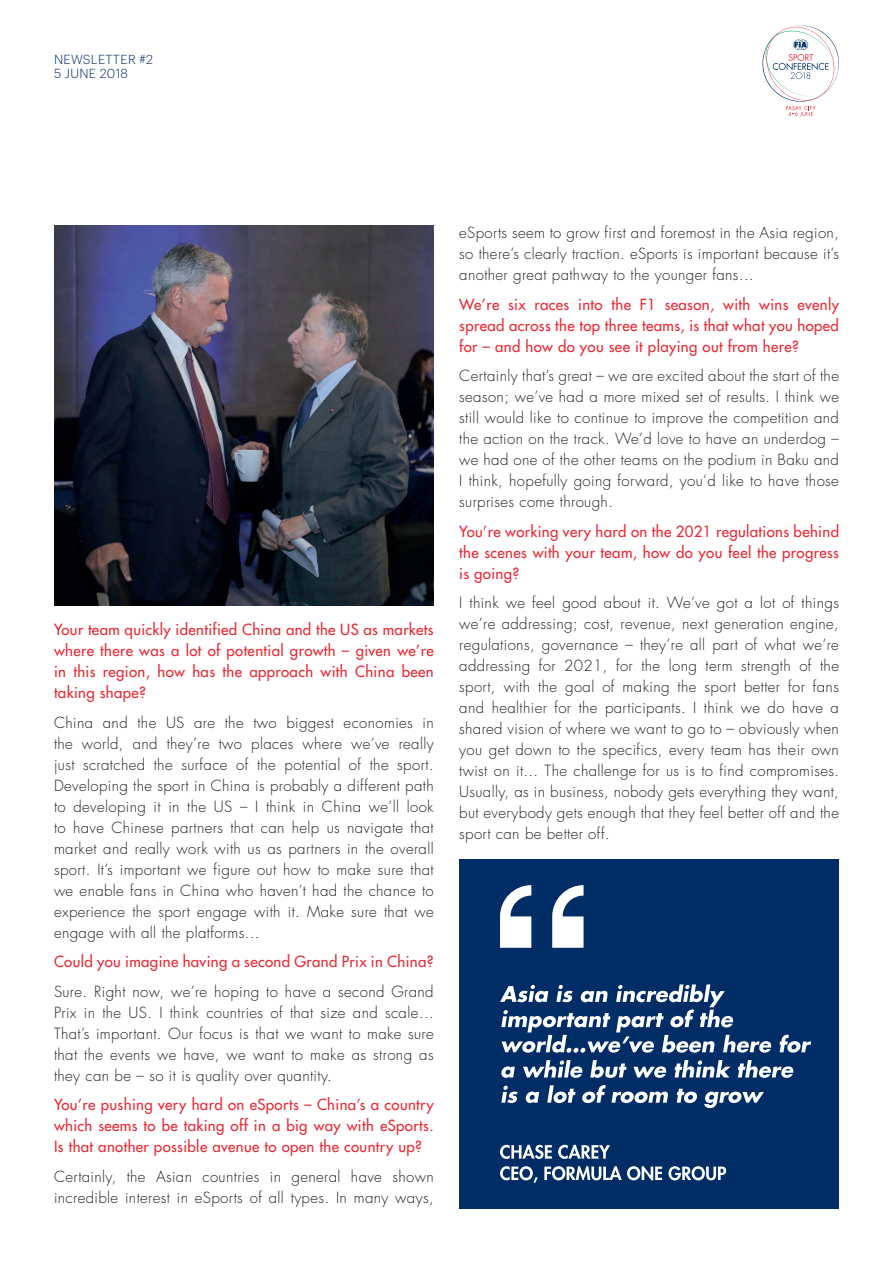
<style>
.page{position:relative;width:893px;height:1263px;background:#fff}
.page>*{position:absolute;margin:0;border:0;box-sizing:border-box;transform-origin:0 0}
.t1{font:300 15px/21px "Futura Std";letter-spacing:.025em;color:#231f20;text-align:justify}
.t2{font:500 15px/21px "Futura Std";letter-spacing:.025em;color:#e82a34;text-align:justify}
.t3{font:300 12.75px/13px "Graphik";letter-spacing:.025em;color:#002d66}
</style>
<div class="page">
<svg style="left:762px;top:25px;width:77px;height:91px"></svg>
<img style="left:54px;top:226px;width:380px;height:380px">
<div style="left:459px;top:859px;width:380px;height:350px;background:#002d66"></div>
<svg style="left:500px;top:885px;width:84px;height:63px"></svg>
<svg style="left:500px;top:1166px;width:226px;height:17px"></svg>
<svg style="left:500px;top:1145px;width:110px;height:14px"></svg>
<svg style="left:501px;top:1085px;width:263px;height:23px"></svg>
<svg style="left:501px;top:1060px;width:293px;height:18px"></svg>
<svg style="left:500px;top:984px;width:311px;height:69px"></svg>
<p class="t3" style="left:54px;top:52px;width:101px">NEWSLETTER #2<br>5 JUNE 2018</p>
<p class="t2" style="left:54px;top:619px;width:381px">Your team quickly identified China and the US as markets where there was a lot of potential growth – given we’re in this region, how has the approach with China been taking shape?</p>
<p class="t1" style="left:54px;top:712px;width:381px">China and the US are the two biggest economies in the world, and they’re two places where we’ve really just scratched the surface of the potential of the sport.<br>Developing the sport in China is probably a different path to developing it in the US – I think in China we’ll look to have Chinese partners that can help us navigate that market and really work with us as partners in the overall sport. It’s important we figure out how to make sure that we enable fans in China who haven’t had the chance to experience the sport engage with it. Make sure that we engage with all the platforms…</p>
<p class="t2" style="left:54px;top:951px;width:381px">Could you imagine having a second Grand Prix in China?</p>
<p class="t1" style="left:54px;top:981px;width:381px">Sure. Right now, we’re hoping to have a second Grand Prix in the US. I think countries of that size and scale… That’s important. Our focus is that we want to make sure that the events we have, we want to make as strong as they can be – so it is quality over quantity.</p>
<p class="t2" style="left:54px;top:1094px;width:381px">You’re pushing very hard on eSports – China’s a country which seems to be taking off in a big way with eSports.<br>Is that another possible avenue to open the country up?</p>
<p class="t1" style="left:54px;top:1166px;width:381px">Certainly, the Asian countries in general have shown incredible interest in eSports of all types. In many ways,</p>
<p class="t1" style="left:459px;top:223px;width:381px">eSports seem to grow first and foremost in the Asia region, so there’s clearly traction. eSports is important because it’s another great pathway to the younger fans…</p>
<p class="t2" style="left:459px;top:294px;width:381px">We’re six races into the F1 season, with wins evenly spread across the top three teams, is that what you hoped for – and how do you see it playing out from here?</p>
<p class="t1" style="left:459px;top:366px;width:381px">Certainly that’s great – we are excited about the start of the season; we’ve had a more mixed set of results. I think we still would like to continue to improve the competition and the action on the track. We’d love to have an underdog – we had one of the other teams on the podium in Baku and I think, hopefully going forward, you’d like to have those surprises come through.</p>
<p class="t2" style="left:459px;top:521px;width:381px">You’re working very hard on the 2021 regulations behind the scenes with your team, how do you feel the progress is going?</p>
<p class="t1" style="left:459px;top:593px;width:381px">I think we feel good about it. We’ve got a lot of things we’re addressing; cost, revenue, next generation engine, regulations, governance – they’re all part of what we’re addressing for 2021, for the long term strength of the sport, with the goal of making the sport better for fans and healthier for the participants. I think we do have a shared vision of where we want to go to – obviously when you get down to the specifics, every team has their own twist on it... The challenge for us is to find compromises.<br>Usually, as in business, nobody gets everything they want, but everybody gets enough that they feel better off and the sport can be better off.</p>
</div>
